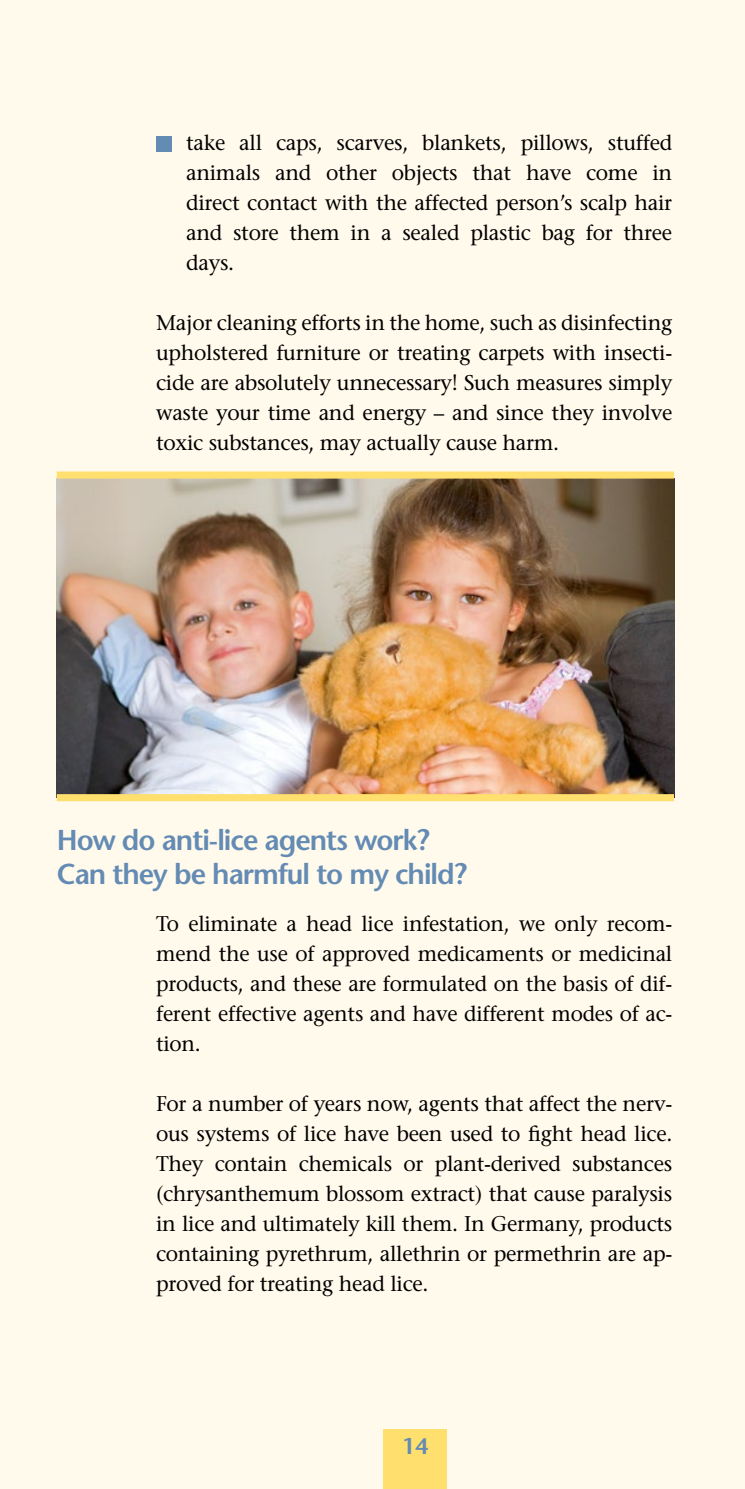
<style>
.page{position:relative;width:745px;height:1489px;background:#fff}
.page>*{position:absolute;margin:0;border:0;box-sizing:border-box;transform-origin:0 0}
.t1{font:600 28.75px/34.5px "Stone Sans";letter-spacing:-.035em;color:#648bb3}
.t2{font:600 22.5px "Stone Sans";color:#648bb3}
.t3{font:21.25px/30px "Stone Serif";letter-spacing:-.015em;color:#000;text-align:justify}
</style>
<div class="page">
<div style="left:0;top:0;width:744px;height:1488px;background:#fffaec"></div>
<div style="left:383px;top:1428px;width:63px;height:60px;background:#ffdf6d"></div>
<div style="left:156px;top:136px;width:16px;height:16px;background:#648bb3"></div>
<img style="left:57px;top:478px;width:616px;height:316px">
<div style="left:57px;top:471px;width:616px;height:7px;background:#ffdf6d"></div>
<div style="left:57px;top:794px;width:616px;height:7px;background:#ffdf6d"></div>
<p class="t3" style="left:186px;top:127px;width:487px">take all caps, scarves, blankets, pillows, stuffed animals and other objects that have come in direct contact with the affected person’s scalp hair and store them in a sealed plastic bag for three days.</p>
<p class="t3" style="left:156px;top:307px;width:517px">Major cleaning efforts in the home, such as disinfecting upholstered furniture or treating carpets with insecti&shy;cide are absolutely unnecessary! Such measures simply waste your time and energy – and since they involve toxic substances, may actually cause harm.</p>
<h1 class="t1" style="left:57px;top:822px;width:411px">How do anti-lice agents work?<br>Can they be harmful to my child?</h1>
<p class="t3" style="left:156px;top:907px;width:517px">To eliminate a head lice infestation, we only recom&shy;mend the use of approved medicaments or medicinal products, and these are formulated on the basis of dif&shy;ferent effective agents and have different modes of ac&shy;tion.</p>
<p class="t3" style="left:156px;top:1087px;width:517px">For a number of years now, agents that affect the nerv&shy;ous systems of lice have been used to fight head lice.<br>They contain chemicals or plant-derived substances (chrysanthemum blossom extract) that cause paralysis in lice and ultimately kill them. In Germany, products containing pyrethrum, allethrin or permethrin are ap&shy;proved for treating head lice.</p>
<p class="t2" style="left:402px;top:1431px;width:27px">14</p>
</div>
